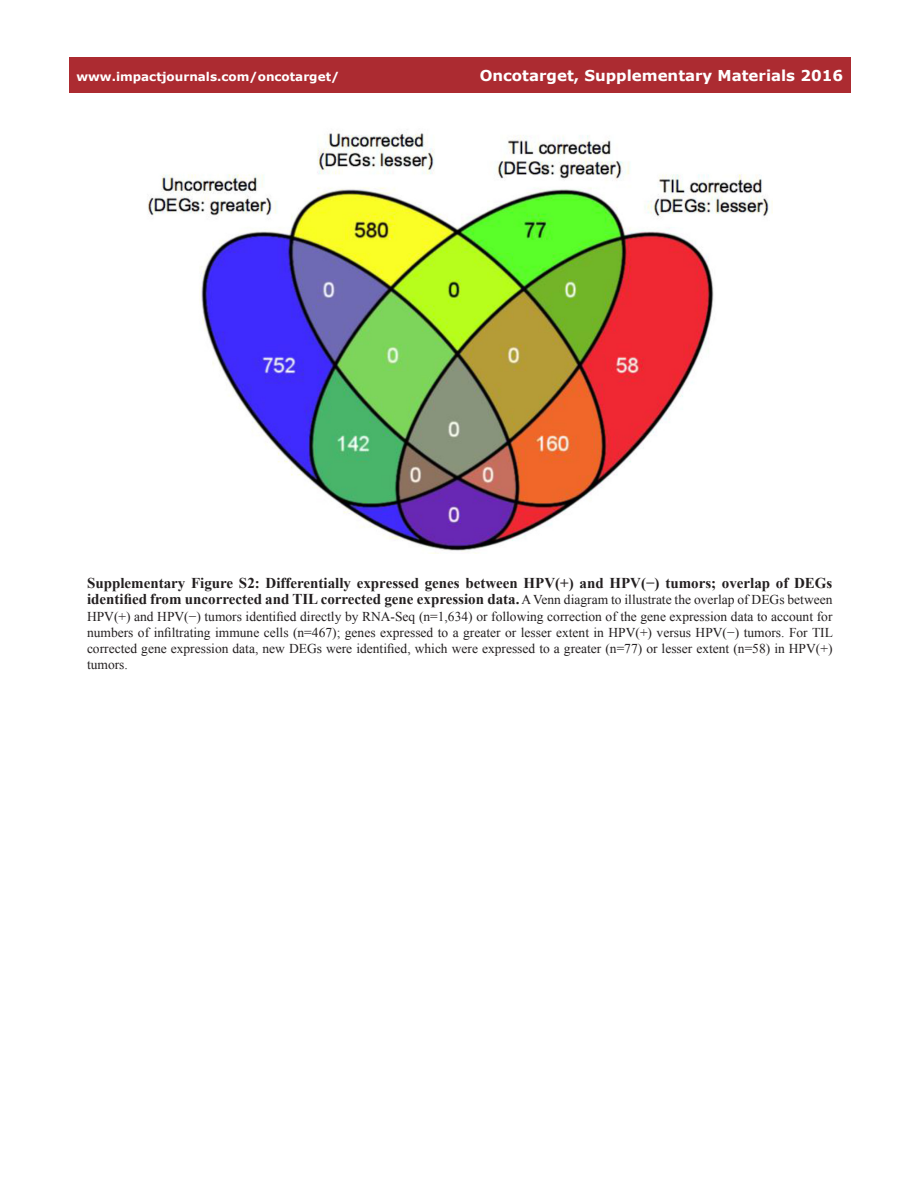
<style>
.page{position:relative;width:918px;height:1188px;background:#fff}
.page>*{position:absolute;margin:0;border:0;box-sizing:border-box;transform-origin:0 0}
.figuretext{font:700 15px/16.2px "Times New Roman";color:#231f20}
.t1{font:700 15px "Verdana";color:#fff}
.figuretext-2{font:13.5px/16.2px "Times New Roman";color:#231f20;text-align:justify}
.t2{font:700 12px "Verdana";color:#fff}
.s1{font-weight:400;font-size:13.5px}
</style>
<div class="page">
<div style="left:69px;top:57px;width:781px;height:36px;background:#ac2b31"></div>
<img style="left:148px;top:133px;width:625px;height:421px">
<p class="t2" style="left:76px;top:68px;width:264px">www.impactjournals.com/oncotarget/</p>
<p class="t1" style="left:480px;top:65px;width:365px">Oncotarget, Supplementary Materials 2016</p>
<p class="figuretext" style="left:87px;top:575px;width:747px">Supplementary Figure S2: Differentially expressed genes between HPV(+) and HPV(−) tumors; overlap of DEGs identified from uncorrected and TIL corrected gene expression data. <span class="s1">A Venn diagram to illustrate the overlap of DEGs between</span></p>
<p class="figuretext-2" style="left:87px;top:608px;width:747px">HPV(+) and HPV(−) tumors identified directly by RNA-Seq (n=1,634) or following correction of the gene expression data to account for numbers of infiltrating immune cells (n=467); genes expressed to a greater or lesser extent in HPV(+) versus HPV(−) tumors. For TIL corrected gene expression data, new DEGs were identified, which were expressed to a greater (n=77) or lesser extent (n=58) in HPV(+) tumors.</p>
</div>
